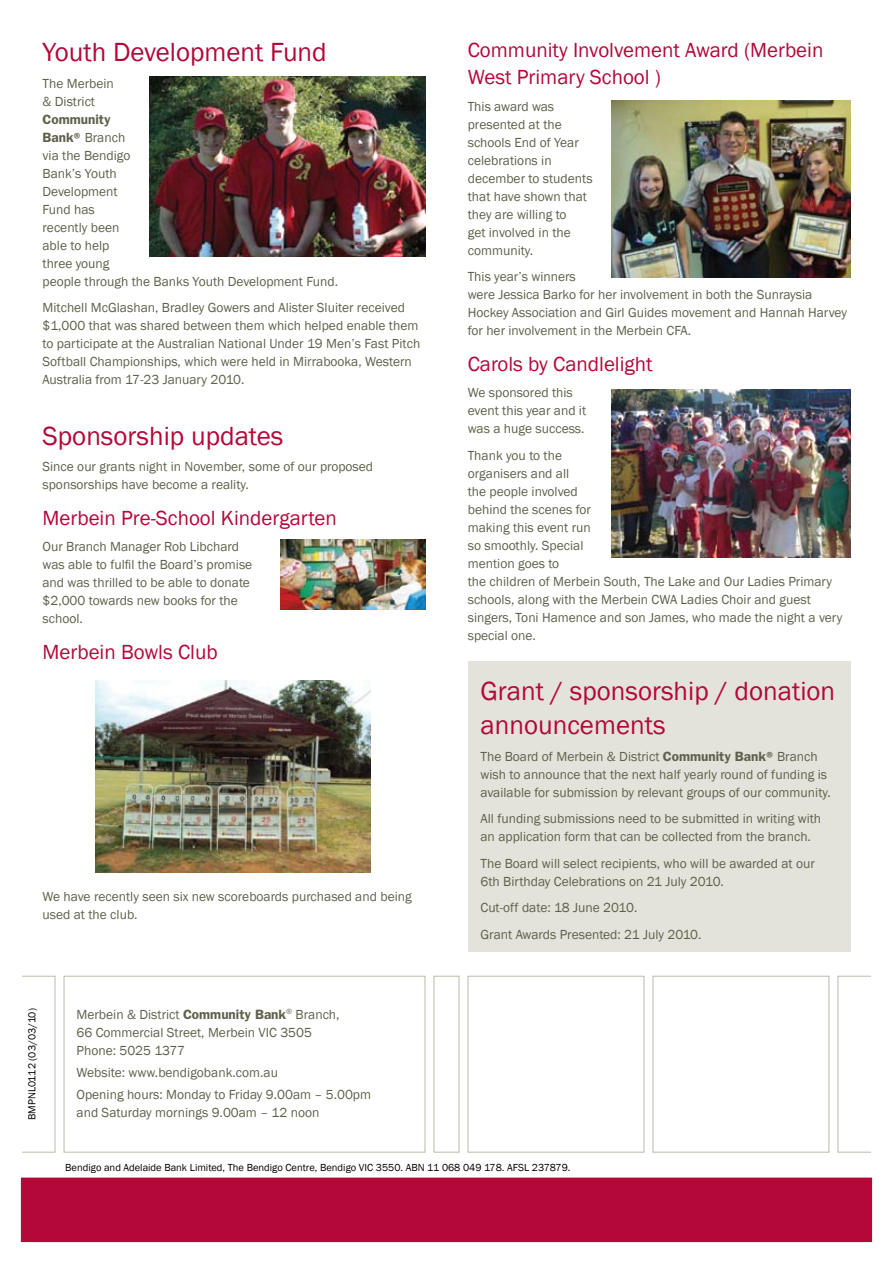
<style>
.page{position:relative;width:893px;height:1263px;background:#fff}
.page>*{position:absolute;margin:0;border:0;box-sizing:border-box;transform-origin:0 0}
.t1{font:27px/34.5px "Franklin Gothic";color:#b30838}
.t2{font:21px/27px "Franklin Gothic";color:#b30838}
.t3{font:13.5px/18px "Franklin Gothic";color:#5f604b}
.t4{font:10.5px "Franklin Gothic";color:#000}
.s1{font-weight:600}
</style>
<div class="page">
<div style="left:468px;top:662px;width:382px;height:290px;background:#e3e3db"></div>
<div style="left:64px;top:976px;width:361px;height:176px;border:1px solid #babbac"></div>
<div style="left:468px;top:976px;width:176px;height:176px;border:1px solid #babbac"></div>
<div style="left:653px;top:976px;width:176px;height:176px;border:1px solid #babbac"></div>
<svg style="left:838px;top:976px;width:33px;height:176px"></svg>
<svg style="left:22px;top:976px;width:33px;height:176px"></svg>
<div style="left:21px;top:1178px;width:851px;height:63px;background:#b30838"></div>
<div style="left:21px;top:1178px;width:851px;height:64px;border:1px solid #b30838"></div>
<div style="left:434px;top:976px;width:25px;height:176px;border:1px solid #babbac"></div>
<img style="left:150px;top:77px;width:275px;height:180px">
<img style="left:611px;top:101px;width:239px;height:177px">
<img style="left:95px;top:680px;width:276px;height:192px">
<img style="left:281px;top:539px;width:144px;height:70px">
<img style="left:611px;top:389px;width:239px;height:169px">
<h1 class="t1" style="left:43px;top:36px;width:286px">Youth Development Fund</h1>
<p class="t3" style="left:43px;top:75px;width:73px">The Merbein &amp; District</p>
<p class="t3" style="left:43px;top:111px;width:297px"><span class="s1">Community<br>Bank®</span> Branch<br>via the Bendigo<br>Bank’s Youth<br>Development<br>Fund has<br>recently been<br>able to help<br>three young<br>people through the Banks Youth Development Fund.</p>
<p class="t3" style="left:43px;top:299px;width:379px">Mitchell McGlashan, Bradley Gowers and Alister Sluiter received $1,000 that was shared between them which helped enable them to participate at the Australian National Under 19 Men’s Fast Pitch Softball Championships, which were held in Mirrabooka, Western Australia from 17-23 January 2010.</p>
<h1 class="t1" style="left:43px;top:419px;width:242px">Sponsorship updates</h1>
<p class="t3" style="left:43px;top:458px;width:332px">Since our grants night in November, some of our proposed sponsorships have become a reality.</p>
<h2 class="t2" style="left:43px;top:504px;width:296px">Merbein Pre-School Kindergarten</h2>
<p class="t3" style="left:43px;top:538px;width:211px">Our Branch Manager Rob Libchard was able to fulfil the Board’s promise and was thrilled to be able to donate $2,000 towards new books for the school.</p>
<h2 class="t2" style="left:43px;top:638px;width:177px">Merbein Bowls Club</h2>
<p class="t3" style="left:43px;top:888px;width:371px">We have recently seen six new scoreboards purchased and being used at the club.</p>
<p class="t4" style="left:25px;top:1120px;width:113px;rotate:-90deg">BMPNL0112 (03/03/10)</p>
<p class="t3" style="left:77px;top:1005px;width:265px">Merbein &amp; District <span class="s1">Community Bank</span><sup>®</sup> Branch,<br>66 Commercial Street, Merbein VIC 3505<br>Phone: 5025 1377</p>
<p class="t3" style="left:77px;top:1061px;width:296px;line-height:22.2px">Website: www.bendigobank.com.au<br>Opening hours: Monday to Friday 9.00am – 5.00pm</p>
<p class="t3" style="left:77px;top:1104px;width:244px">and Saturday mornings 9.00am – 12 noon</p>
<h2 class="t2" style="left:468px;top:37px;width:357px">Community Involvement Award (Merbein<br>West Primary School )</h2>
<p class="t3" style="left:468px;top:98px;width:126px">This award was presented at the schools End of Year celebrations in december to students that have shown that they are willing to<br>get involved in the community.</p>
<p class="t3" style="left:468px;top:268px;width:381px">This year’s winners<br>were Jessica Barko for her involvement in both the Sunraysia Hockey Association and Girl Guides movement and Hannah Harvey for her involvement in the Merbein CFA.</p>
<h2 class="t2" style="left:468px;top:351px;width:186px">Carols by Candlelight</h2>
<p class="t3" style="left:468px;top:384px;width:120px">We sponsored this event this year and it was a huge success.</p>
<p class="t3" style="left:468px;top:447px;width:376px">Thank you to the<br>organisers and all<br>the people involved<br>behind the scenes for<br>making this event run<br>so smoothly. Special<br>mention goes to<br>the children of Merbein South, The Lake and Our Ladies Primary schools, along with the Merbein CWA Ladies Choir and guest singers, Toni Hamence and son James, who made the night a very special one.</p>
<h1 class="t1" style="left:480px;top:674px;width:356px">Grant / sponsorship / donation announcements</h1>
<p class="t3" style="left:480px;top:748px;width:352px">The Board of Merbein &amp; District <span class="s1">Community Bank®</span> Branch wish to announce that the next half yearly round of funding is available for submission by relevant groups of our community.</p>
<p class="t3" style="left:480px;top:810px;width:342px">All funding submissions need to be submitted in writing with an application form that can be collected from the branch.</p>
<p class="t3" style="left:480px;top:855px;width:336px">The Board will select recipients, who will be awarded at our<br>6th Birthday Celebrations on 21 July 2010.</p>
<p class="t3" style="left:480px;top:895px;width:223px;line-height:26.5px">Cut-off date: 18 June 2010.<br>Grant Awards Presented: 21 July 2010.</p>
<p class="t4" style="left:65px;top:1161px;width:507px">Bendigo and Adelaide Bank Limited, The Bendigo Centre, Bendigo VIC 3550. ABN 11 068 049 178. AFSL 237879.</p>
</div>
